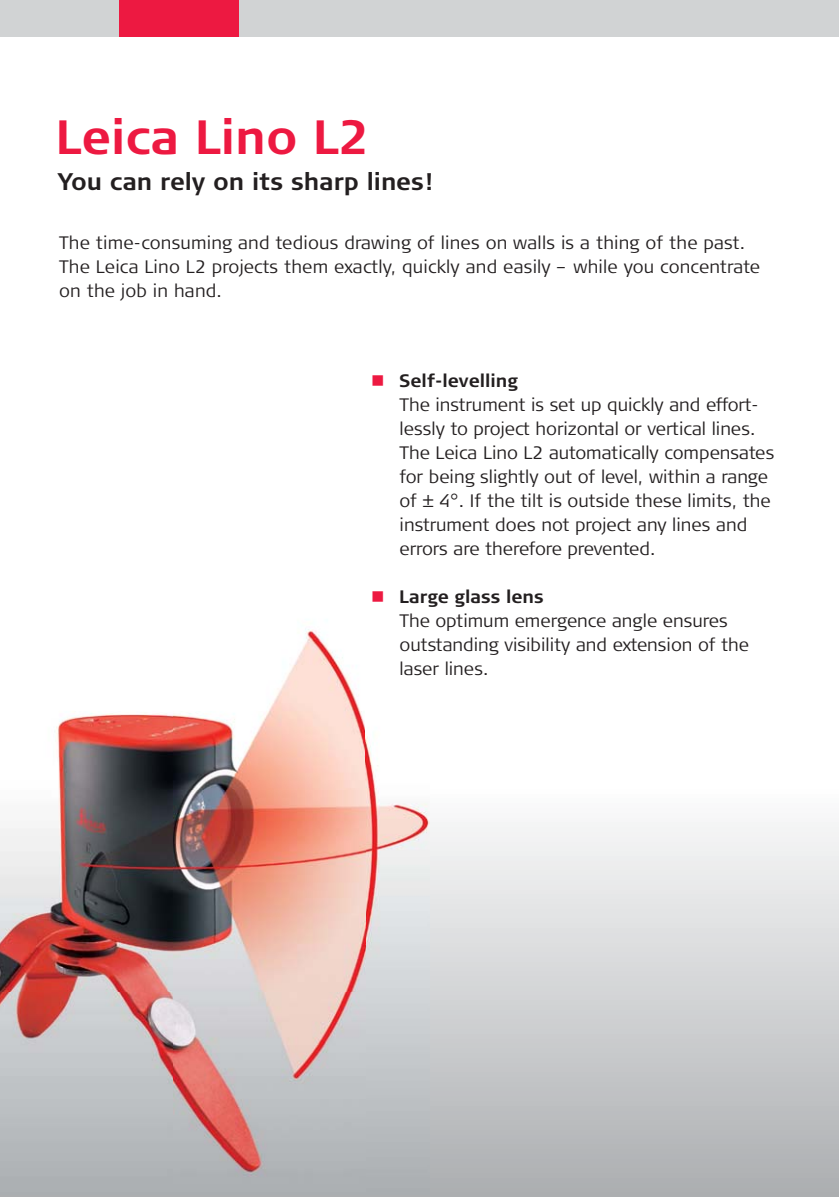
<style>
.page{position:relative;width:839px;height:1197px;background:#fff}
.page>*{position:absolute;margin:0;border:0;box-sizing:border-box;transform-origin:0 0}
.t1{font:700 48px "Signa Column";color:#ed1941}
.t2{font:700 24px "Signa Column";color:#231f20}
.t3{font:300 18px/24px "Signa Column";color:#231f20}
.s1{color:#ed1941}
.s2{font-weight:700}
</style>
<div class="page">
<svg style="left:0;top:819px;width:839px;height:377px;background:#d0d1d3"></svg>
<div style="left:0;top:0;width:839px;height:37px;background:#d1d3d4"></div>
<div style="left:120px;top:0;width:119px;height:37px;background:#ed1941"></div>
<img style="left:0;top:629px;width:429px;height:565px">
<h1 class="t1" style="left:55px;top:116px;width:315px">Leica Lino L2</h1>
<h2 class="t2" style="left:57px;top:171px;width:376px">You can rely on its sharp lines!</h2>
<p class="t3" style="left:59px;top:232px;width:702px">The time-consuming and tedious drawing of lines on walls is a thing of the past.<br>The Leica Lino L2 projects them exactly, quickly and easily – while you concentrate on the job in hand.</p>
<p class="t3" style="left:399px;top:370px;width:376px;text-indent:-28px"><span class="s1">■</span> <span class="s2">Self-levelling<br></span>The instrument is set up quickly and effort&shy;lessly to project horizontal or vertical lines.<br>The Leica Lino L2 automatically compensates for being slightly out of level, within a range of ± 4°. If the tilt is outside these limits, the instrument does not project any lines and errors are therefore prevented.</p>
<p class="t3" style="left:399px;top:586px;width:351px;text-indent:-28px"><span class="s1">■</span> <span class="s2">Large glass lens<br></span>The optimum emergence angle ensures outstanding visibility and extension of the laser lines.</p>
</div>
